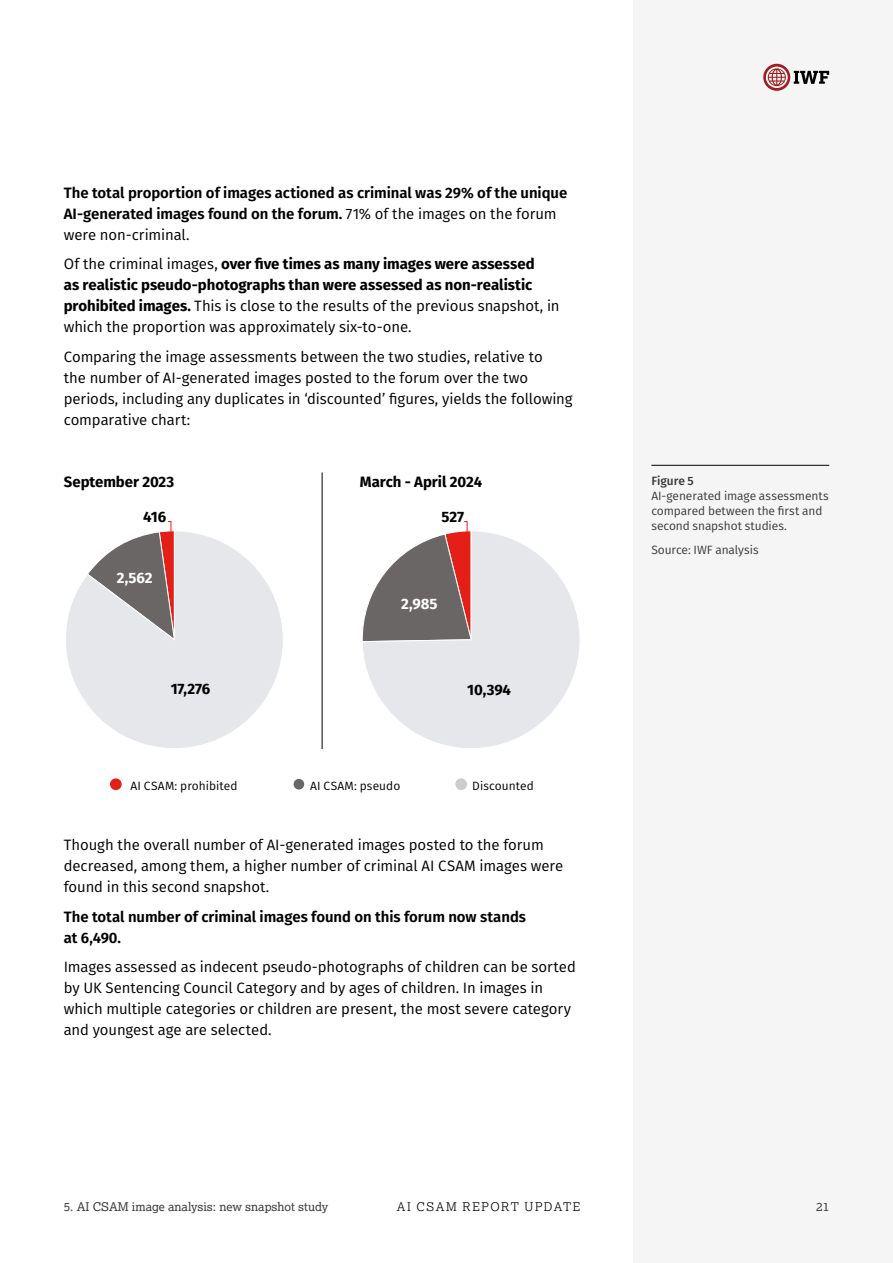
<style>
.page{position:relative;width:893px;height:1263px;background:#fff}
.page>*{position:absolute;margin:0;border:0;box-sizing:border-box;transform-origin:0 0}
.t1{font:15px/21px "Fira Sans";letter-spacing:-.005em;color:#000}
.t2{font:700 15px/21px "Fira Sans";color:#000}
.t3{font:600 15px/21px "Fira Sans";letter-spacing:-.005em;color:#000}
.t4{font:700 15px "Fira Sans";letter-spacing:-.005em;color:#fff}
.t5{font:12px/15px "Fira Sans";letter-spacing:-.005em;color:#3a3a39}
.t6{font:12px "Fira Sans";letter-spacing:.005em;color:#000}
.t7{font:12px "Lexia";color:#3a3a39}
.t8{font:300 12px "Lexia";letter-spacing:.13em;color:#000}
.t9{font:500 12px "Fira Sans";letter-spacing:-.005em;color:#3a3a39}
.s1{font-weight:400}
</style>
<div class="page">
<svg style="left:66px;top:531px;width:217px;height:217px"></svg>
<div style="left:633px;top:0;width:260px;height:1263px;background:#f5f5f5"></div>
<hr style="left:651px;top:465px;width:178px;height:1px;background:#000">
<svg style="left:363px;top:531px;width:217px;height:217px"></svg>
<hr style="left:322px;top:472px;width:1px;height:277px;background:#000">
<div style="left:110px;top:778px;width:12px;height:12px;background:#e41f18;border-radius:50%"></div>
<div style="left:293px;top:778px;width:12px;height:12px;background:#6a6666;border-radius:50%"></div>
<div style="left:293px;top:778px;width:12px;height:12px;border:1px solid #fff;border-radius:50%"></div>
<div style="left:455px;top:778px;width:12px;height:12px;background:#cdcccc;border-radius:50%"></div>
<svg style="left:86px;top:521px;width:89px;height:120px"></svg>
<svg style="left:362px;top:521px;width:110px;height:121px"></svg>
<svg style="left:763px;top:64px;width:66px;height:27px"></svg>
<p class="t3" style="left:64px;top:181px;width:505px">The total proportion of images actioned as criminal was 29% of the unique<br>AI-generated images found on the forum. <span class="s1">71% of the images on the forum were non-criminal.</span></p>
<p class="t2" style="left:64px;top:252px;width:497px"><span class="s1">Of the criminal images,</span> over five times as many images were assessed<br>as realistic pseudo-photographs than were assessed as non-realistic prohibited images. <span class="s1">This is close to the results of the previous snapshot, in which the proportion was approximately six-to-one.</span></p>
<p class="t1" style="left:64px;top:345px;width:510px">Comparing the image assessments between the two studies, relative to<br>the number of AI-generated images posted to the forum over the two periods, including any duplicates in ‘discounted’ figures, yields the following comparative chart:</p>
<p class="t2" style="left:64px;top:470px;width:112px">September 2023</p>
<p class="t2" style="left:360px;top:470px;width:124px">March - April 2024</p>
<p class="t2" style="left:143px;top:505px;width:24px">416</p>
<p class="t2" style="left:441px;top:505px;width:24px">527</p>
<p class="t4" style="left:117px;top:565px;width:38px">2,562</p>
<p class="t4" style="left:401px;top:591px;width:38px">2,985</p>
<p class="t2" style="left:171px;top:677px;width:41px">17,276</p>
<p class="t2" style="left:467px;top:678px;width:45px">10,394</p>
<p class="t6" style="left:130px;top:776px;width:109px">AI CSAM: prohibited</p>
<p class="t6" style="left:310px;top:776px;width:92px">AI CSAM: pseudo</p>
<p class="t6" style="left:472px;top:776px;width:63px">Discounted</p>
<p class="t1" style="left:64px;top:834px;width:501px">Though the overall number of AI-generated images posted to the forum decreased, among them, a higher number of criminal AI CSAM images were found in this second snapshot.</p>
<p class="t3" style="left:64px;top:905px;width:464px">The total number of criminal images found on this forum now stands at 6,490.</p>
<p class="t1" style="left:64px;top:956px;width:514px">Images assessed as indecent pseudo-photographs of children can be sorted by UK Sentencing Council Category and by ages of children. In images in which multiple categories or children are present, the most severe category and youngest age are selected.</p>
<p class="t9" style="left:651px;top:471px;width:44px">Figure 5</p>
<p class="t5" style="left:651px;top:488px;width:179px">AI-generated image assessments compared between the first and second snapshot studies.</p>
<p class="t5" style="left:651px;top:542px;width:109px">Source: IWF analysis</p>
<p class="t7" style="left:64px;top:1199px;width:266px">5. AI CSAM image analysis: new snapshot study</p>
<p class="t8" style="left:397px;top:1199px;width:185px">AI CSAM REPORT UPDATE</p>
<p class="t7" style="left:816px;top:1199px;width:15px">21</p>
</div>
